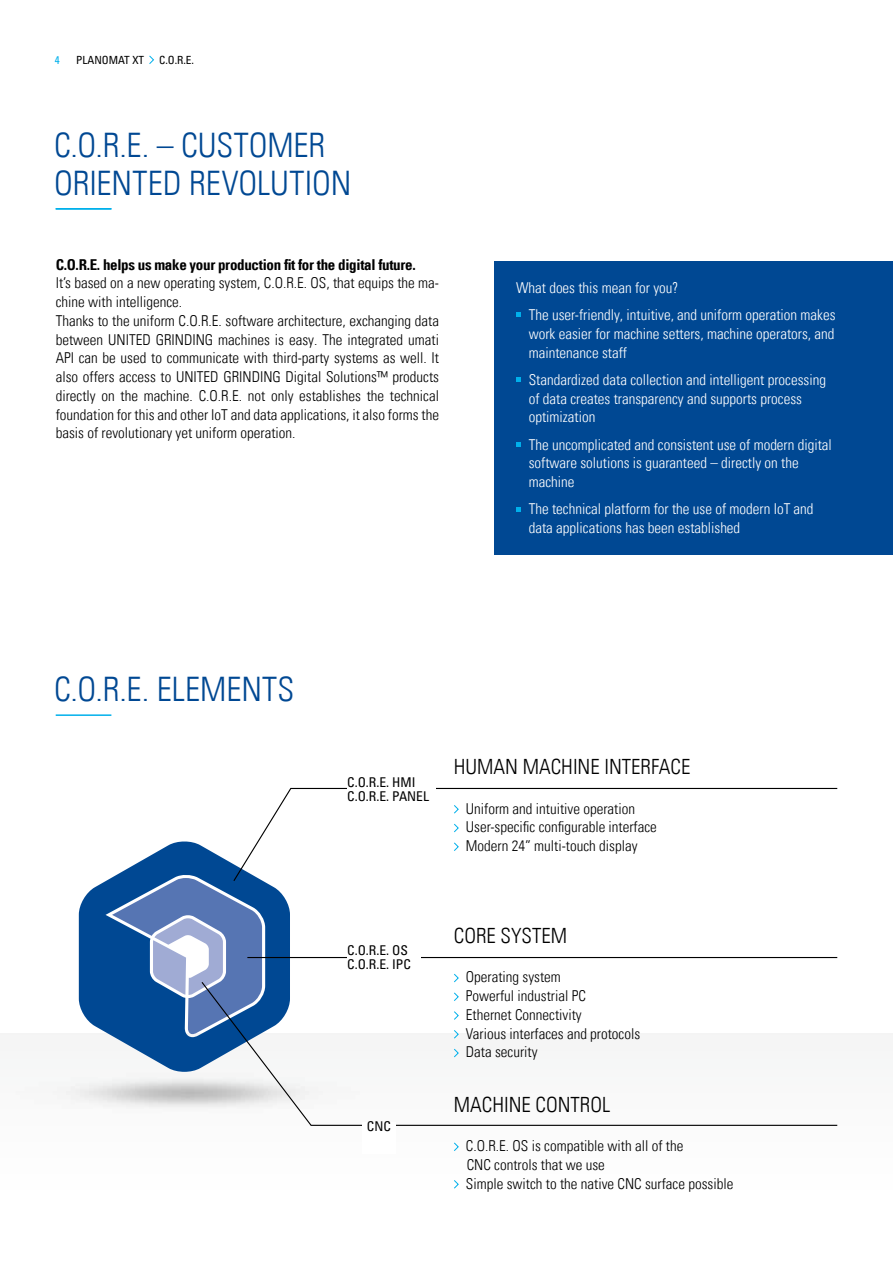
<style>
.page{position:relative;width:893px;height:1263px;background:#fff}
.page>*{position:absolute;margin:0;border:0;box-sizing:border-box;transform-origin:0 0}
.t1{font:33.75px/37.5px "Univers Com 47 Light Cond";color:#004893}
.t2{font:21px "Univers Com 47 Light Cond";color:#000}
.t3{font:15px/18.8px "Univers Com 47 Light Cond";color:#000}
.t4{font:15px/18.8px "Univers Com 47 Light Cond";color:#fff}
.t5{font:15px "Univers Com 67 Bold Cond";letter-spacing:-.02em;color:#000}
.t6{font:condensed 13.5px/13.5px "Univers Com 57";color:#000}
.t7{font:condensed 11.25px "Univers Com 57";color:#000}
.t8{font:condensed 11.25px "Univers Com 57";color:#00b0eb}
</style>
<div class="page">
<hr style="left:56px;top:208px;width:55px;height:2px;background:#00b0eb">
<hr style="left:56px;top:714px;width:55px;height:2px;background:#00b0eb">
<svg style="left:79px;top:841px;width:211px;height:224px;fill:#004893"></svg>
<svg style="left:112px;top:878px;width:150px;height:156px;background:#557db5"></svg>
<img style="left:53px;top:1065px;width:147px;height:43px">
<svg style="left:232px;top:787px;width:606px;height:95px"></svg>
<hr style="left:247px;top:957px;width:590px;height:1px;background:#000">
<svg style="left:200px;top:981px;width:638px;height:145px"></svg>
<svg style="left:149px;top:55px;width:5px;height:9px"></svg>
<div style="left:495px;top:261px;width:398px;height:293px;background:#004893"></div>
<svg style="left:516px;top:313px;width:4px;height:4px"></svg>
<svg style="left:516px;top:377px;width:4px;height:5px"></svg>
<svg style="left:516px;top:442px;width:4px;height:5px"></svg>
<svg style="left:516px;top:507px;width:4px;height:4px"></svg>
<svg style="left:453px;top:973px;width:6px;height:10px"></svg>
<svg style="left:453px;top:991px;width:6px;height:11px"></svg>
<svg style="left:453px;top:1010px;width:6px;height:11px"></svg>
<svg style="left:453px;top:1029px;width:6px;height:10px"></svg>
<svg style="left:453px;top:1048px;width:6px;height:10px"></svg>
<svg style="left:453px;top:804px;width:6px;height:10px"></svg>
<svg style="left:453px;top:823px;width:6px;height:10px"></svg>
<svg style="left:453px;top:841px;width:6px;height:11px"></svg>
<svg style="left:454px;top:1142px;width:5px;height:9px"></svg>
<svg style="left:454px;top:1180px;width:5px;height:9px"></svg>
<div style="left:347px;top:779px;width:88px;height:23px;background:#fff"></div>
<div style="left:347px;top:947px;width:73px;height:23px;background:#fff"></div>
<div style="left:362px;top:1122px;width:34px;height:32px;background:#fff"></div>
<p class="t8" style="left:55px;top:53px;width:6px">4</p>
<p class="t7" style="left:76px;top:53px;width:69px">PLANOMAT XT</p>
<p class="t7" style="left:159px;top:53px;width:36px">C.O.R.E.</p>
<h1 class="t1" style="left:54px;top:127px;width:299px">C.O.R.E. – CUSTOMER<br>ORIENTED REVOLUTION</h1>
<p class="t5" style="left:56px;top:255px;width:361px">C.O.R.E. helps us make your production fit for the digital future.</p>
<p class="t3" style="left:56px;top:274px;width:385px">It’s based on a new operating system, C.O.R.E. OS, that equips the ma&shy;chine with intelligence.<br>Thanks to the uniform C.O.R.E. software architecture, exchanging data between UNITED GRINDING machines is easy. The integrated umati API can be used to communicate with third-party systems as well. It also offers access to UNITED GRINDING Digital Solutions™ products directly on the machine. C.O.R.E. not only establishes the technical foundation for this and other IoT and data applications, it also forms the basis of revolutionary yet uniform operation.</p>
<p class="t4" style="left:529px;top:274px;width:308px;line-height:27.3px;text-indent:-13px">What does this mean for you?<br>The user-friendly, intuitive, and uniform operation makes</p>
<p class="t4" style="left:529px;top:324px;width:307px">work easier for machine setters, machine operators, and maintenance staff</p>
<p class="t4" style="left:529px;top:370px;width:299px">Standardized data collection and intelligent processing of data creates transparency and supports process optimization</p>
<p class="t4" style="left:529px;top:435px;width:305px">The uncomplicated and consistent use of modern digital software solutions is guaranteed – directly on the machine</p>
<p class="t4" style="left:529px;top:500px;width:286px">The technical platform for the use of modern IoT and data applications has been established</p>
<h1 class="t1" style="left:54px;top:670px;width:242px">C.O.R.E. ELEMENTS</h1>
<p class="t6" style="left:347px;top:775px;width:83px">C.O.R.E. HMI<br>C.O.R.E. PANEL</p>
<h2 class="t2" style="left:454px;top:754px;width:238px">HUMAN MACHINE INTERFACE</h2>
<p class="t3" style="left:466px;top:799px;width:193px">Uniform and intuitive operation<br>User-specific configurable interface<br>Modern 24” multi-touch display</p>
<p class="t6" style="left:347px;top:944px;width:65px">C.O.R.E. OS<br>C.O.R.E. IPC</p>
<p class="t6" style="left:367px;top:1119px;width:26px">CNC</p>
<h2 class="t2" style="left:454px;top:923px;width:115px">CORE SYSTEM</h2>
<p class="t3" style="left:466px;top:968px;width:176px">Operating system<br>Powerful industrial PC<br>Ethernet Connectivity<br>Various interfaces and protocols<br>Data security</p>
<h2 class="t2" style="left:454px;top:1092px;width:158px">MACHINE CONTROL</h2>
<p class="t3" style="left:466px;top:1136px;width:269px">C.O.R.E. OS is compatible with all of the<br>CNC controls that we use<br>Simple switch to the native CNC surface possible</p>
</div>
